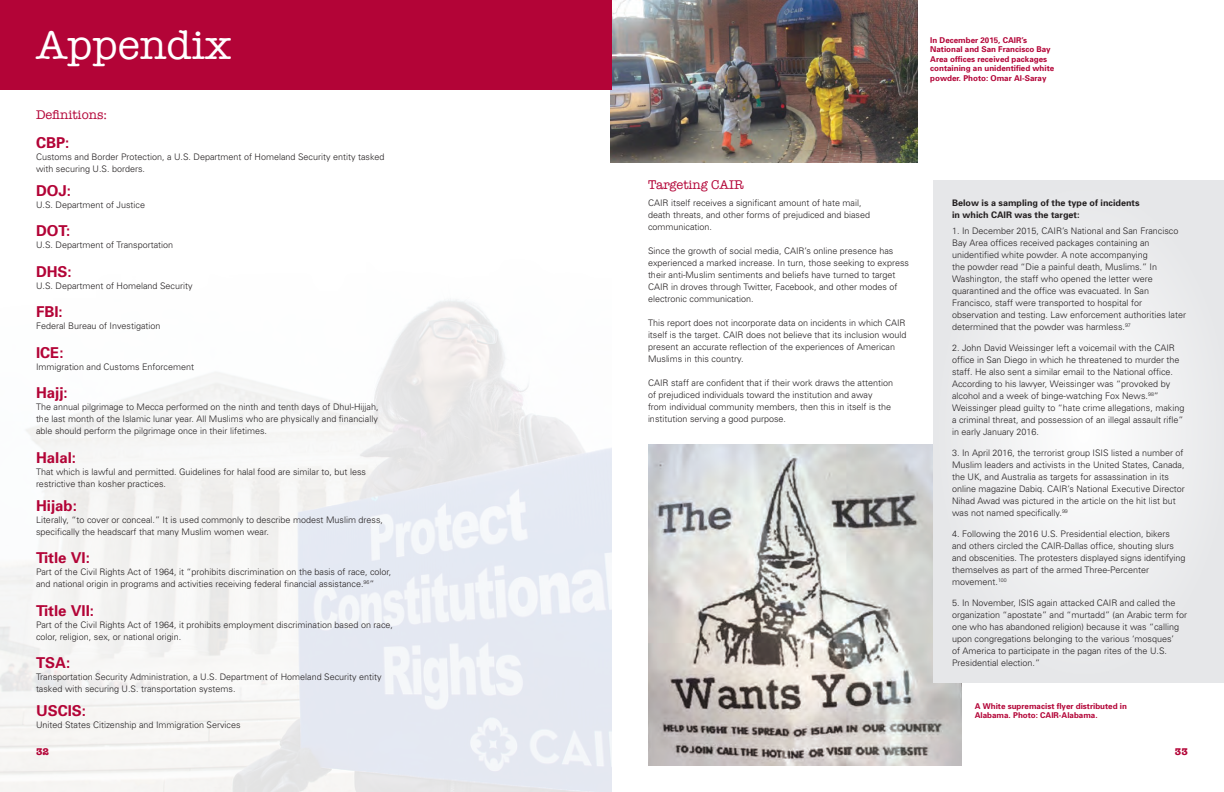
<style>
.page{position:relative;width:1224px;height:792px;background:#fff}
.page>*{position:absolute;margin:0;border:0;box-sizing:border-box;transform-origin:0 0}
.t1{font:42px "American Typewriter";color:#fff}
.t2{font:700 15px "Univers";color:#b30437}
.t3{font:13px "American Typewriter";color:#b30437}
.t4{font:700 10px "American Typewriter";color:#b30437}
.t5{font:300 9px/12px "Univers";color:#231f20}
.t6{font:700 9px/12px "Univers";color:#231f20}
.t7{font:700 8px/9.6px "Univers";color:#b30437}
</style>
<div class="page">
<img style="left:648px;top:444px;width:314px;height:321px">
<img style="left:0;top:299px;width:612px;height:493px">
<img style="left:611px;top:0;width:307px;height:162px">
<div style="left:0;top:0;width:612px;height:90px;background:#b30437"></div>
<div style="left:933px;top:180px;width:291px;height:503px;background:#e6e7e9"></div>
<p class="t1" style="left:36px;top:13px;width:197px">Appendix</p>
<p class="t3" style="left:36px;top:105px;width:72px">Definitions:</p>
<p class="t2" style="left:36px;top:133px;width:35px">CBP:</p>
<p class="t5" style="left:36px;top:150px;width:350px">Customs and Border Protection, a U.S. Department of Homeland Security entity tasked with securing U.S. borders.</p>
<p class="t2" style="left:36px;top:181px;width:37px">DOJ:</p>
<p class="t5" style="left:36px;top:198px;width:111px">U.S. Department of Justice</p>
<p class="t2" style="left:36px;top:221px;width:36px">DOT:</p>
<p class="t5" style="left:36px;top:239px;width:139px">U.S. Department of Transportation</p>
<p class="t2" style="left:36px;top:262px;width:37px">DHS:</p>
<p class="t5" style="left:36px;top:279px;width:158px">U.S. Department of Homeland Security</p>
<p class="t2" style="left:36px;top:302px;width:28px">FBI:</p>
<p class="t5" style="left:36px;top:320px;width:126px">Federal Bureau of Investigation</p>
<p class="t2" style="left:36px;top:343px;width:29px">ICE:</p>
<p class="t5" style="left:36px;top:360px;width:160px">Immigration and Customs Enforcement</p>
<p class="t2" style="left:36px;top:383px;width:33px">Hajj:</p>
<p class="t5" style="left:36px;top:401px;width:344px;text-align:justify">The annual pilgrimage to Mecca performed on the ninth and tenth days of Dhul-Hijjah, the last month of the Islamic lunar year. All Muslims who are physically and financially able should perform the pilgrimage once in their lifetimes.</p>
<p class="t2" style="left:36px;top:448px;width:42px">Halal:</p>
<p class="t5" style="left:36px;top:465px;width:332px">That which is lawful and permitted. Guidelines for halal food are similar to, but less restrictive than kosher practices.</p>
<p class="t2" style="left:36px;top:496px;width:42px">Hijab:</p>
<p class="t5" style="left:36px;top:513px;width:349px">Literally, “to cover or conceal.” It is used commonly to describe modest Muslim dress, specifically the headscarf that many Muslim women wear.</p>
<p class="t2" style="left:36px;top:548px;width:55px">Title VI:</p>
<p class="t5" style="left:36px;top:566px;width:357px">Part of the Civil Rights Act of 1964, it “prohibits discrimination on the basis of race, color, and national origin in programs and activities receiving federal financial assistance.<sup>96</sup>”</p>
<p class="t2" style="left:36px;top:601px;width:60px">Title VII:</p>
<p class="t5" style="left:36px;top:618px;width:359px">Part of the Civil Rights Act of 1964, it prohibits employment discrimination based on race, color, religion, sex, or national origin.</p>
<p class="t2" style="left:36px;top:653px;width:36px">TSA:</p>
<p class="t5" style="left:36px;top:671px;width:347px">Transportation Security Administration, a U.S. Department of Homeland Security entity tasked with securing U.S. transportation systems.</p>
<p class="t2" style="left:36px;top:701px;width:52px">USCIS:</p>
<p class="t5" style="left:36px;top:719px;width:206px">United States Citizenship and Immigration Services</p>
<p class="t4" style="left:36px;top:743px;width:15px">32</p>
<p class="t7" style="left:930px;top:35px;width:126px">In December 2015, CAIR’s<br>National and San Francisco Bay<br>Area offices received packages containing an unidentified white powder. Photo: Omar Al-Saray</p>
<p class="t3" style="left:648px;top:175px;width:97px">Targeting CAIR</p>
<p class="t5" style="left:648px;top:196px;width:224px">CAIR itself receives a significant amount of hate mail, death threats, and other forms of prejudiced and biased communication.</p>
<p class="t5" style="left:648px;top:244px;width:263px">Since the growth of social media, CAIR’s online presence has experienced a marked increase. In turn, those seeking to express their anti-Muslim sentiments and beliefs have turned to target CAIR in droves through Twitter, Facebook, and other modes of electronic communication.</p>
<p class="t5" style="left:648px;top:316px;width:260px">This report does not incorporate data on incidents in which CAIR itself is the target. CAIR does not believe that its inclusion would present an accurate reflection of the experiences of American Muslims in this country.</p>
<p class="t5" style="left:648px;top:376px;width:247px">CAIR staff are confident that if their work draws the attention of prejudiced individuals toward the institution and away from individual community members, then this in itself is the institution serving a good purpose.</p>
<p class="t6" style="left:952px;top:196px;width:189px">Below is a sampling of the type of incidents in which CAIR was the target:</p>
<p class="t5" style="left:952px;top:225px;width:236px">1. In December 2015, CAIR’s National and San Francisco Bay Area offices received packages containing an unidentified white powder. A note accompanying<br>the powder read “Die a painful death, Muslims.” In Washington, the staff who opened the letter were quarantined and the office was evacuated. In San Francisco, staff were transported to hospital for observation and testing. Law enforcement authorities later determined that the powder was harmless.<sup>97</sup></p>
<p class="t5" style="left:952px;top:342px;width:234px">2. John David Weissinger left a voicemail with the CAIR office in San Diego in which he threatened to murder the staff. He also sent a similar email to the National office.<br>According to his lawyer, Weissinger was “provoked by alcohol and a week of binge-watching Fox News.<sup>98</sup>” Weissinger plead guilty to “hate crime allegations, making a criminal threat, and possession of an illegal assault rifle” in early January 2016.</p>
<p class="t5" style="left:952px;top:447px;width:234px">3. In April 2016, the terrorist group ISIS listed a number of Muslim leaders and activists in the United States, Canada, the UK, and Australia as targets for assassination in its online magazine Dabiq. CAIR’s National Executive Director Nihad Awad was pictured in the article on the hit list but was not named specifically.<sup>99</sup></p>
<p class="t5" style="left:952px;top:528px;width:235px">4. Following the 2016 U.S. Presidential election, bikers and others circled the CAIR-Dallas office, shouting slurs and obscenities. The protesters displayed signs identifying themselves as part of the armed Three-Percenter movement.<sup>100</sup></p>
<p class="t5" style="left:952px;top:597px;width:237px">5. In November, ISIS again attacked CAIR and called the organization “apostate” and “murtadd” (an Arabic term for one who has abandoned religion) because it was “calling upon congregations belonging to the various ‘mosques’<br>of America to participate in the pagan rites of the U.S.<br>Presidential election.”</p>
<p class="t7" style="left:975px;top:701px;width:154px">A White supremacist flyer distributed in<br>Alabama. Photo: CAIR-Alabama.</p>
<p class="t4" style="left:1175px;top:743px;width:15px">33</p>
</div>
